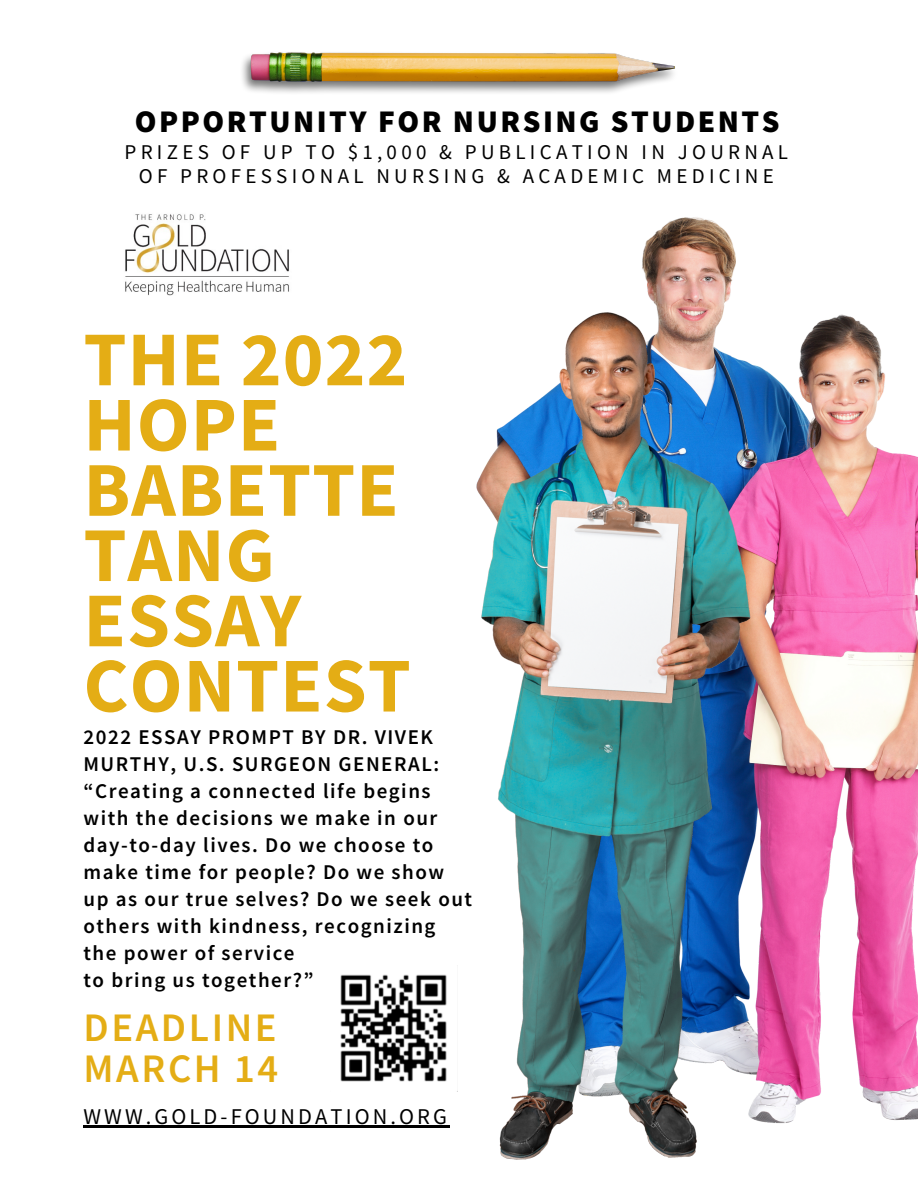
<style>
.page{position:relative;width:918px;height:1188px;background:#fff}
.page>*{position:absolute;margin:0;border:0;box-sizing:border-box;transform-origin:0 0}
.t1{font:700 77.4px/65.2px "Source Sans Pro";letter-spacing:.015em;color:#e4ad15}
.t2{font:600 40.5px "Source Sans Pro";letter-spacing:.065em;color:#e4ad15}
.t3{font:900 31.5px "Source Sans Pro";letter-spacing:.08em;color:#000}
.t4{font:22.5px "Source Sans Pro";letter-spacing:.14em;color:#000}
.t5{font:600 21px/27px "Source Sans Pro";letter-spacing:.075em;color:#000}
.t6{font:21px "Source Sans Pro";letter-spacing:.205em;color:#000}
</style>
<div class="page">
<img style="left:242px;top:52px;width:433px;height:41px">
<img style="left:434px;top:217px;width:484px;height:909px">
<img style="left:482px;top:312px;width:268px;height:847px">
<img style="left:340px;top:965px;width:117px;height:126px">
<img style="left:125px;top:214px;width:164px;height:82px">
<hr style="left:83px;top:1126px;width:367px;height:2px;background:#000">
<p class="t3" style="left:135px;top:101px;width:646px">OPPORTUNITY FOR NURSING STUDENTS</p>
<p class="t6" style="left:125px;top:138px;width:665px">PRIZES OF UP TO $1,000 &amp; PUBLICATION IN JOURNAL</p>
<p class="t6" style="left:139px;top:163px;width:637px">OF PROFESSIONAL NURSING &amp; ACADEMIC MEDICINE</p>
<p class="t1" style="left:83px;top:325px;width:325px">THE 2022<br>HOPE<br>BABETTE<br>TANG</p>
<p class="t1" style="left:83px;top:586px;width:329px">ESSAY<br>CONTEST</p>
<p class="t5" style="left:83px;top:723px;width:357px">2022 ESSAY PROMPT BY DR. VIVEK<br>MURTHY, U.S. SURGEON GENERAL: “Creating a connected life begins</p>
<p class="t5" style="left:83px;top:804px;width:355px">with the decisions we make in our</p>
<p class="t5" style="left:83px;top:831px;width:362px">day-to-day lives. Do we choose to make time for people? Do we show</p>
<p class="t5" style="left:83px;top:885px;width:390px">up as our true selves? Do we seek out others with kindness, recognizing</p>
<p class="t5" style="left:83px;top:939px;width:213px">the power of service</p>
<p class="t5" style="left:83px;top:966px;width:232px">to bring us together?”</p>
<p class="t2" style="left:83px;top:1001px;width:195px">DEADLINE</p>
<p class="t2" style="left:83px;top:1042px;width:196px">MARCH 14</p>
<p class="t4" style="left:83px;top:1101px;width:365px">WWW.GOLD-FOUNDATION.ORG</p>
</div>
